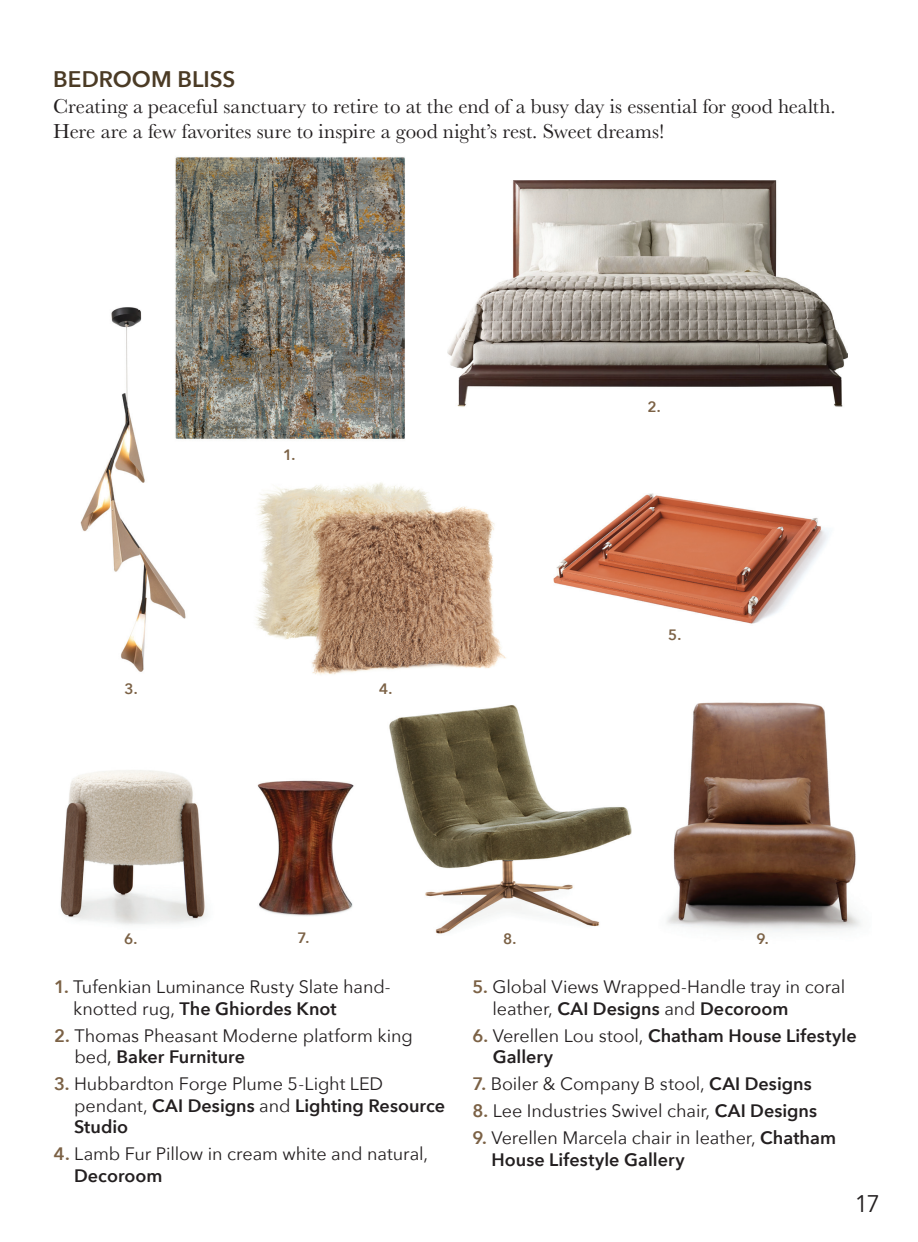
<style>
.page{position:relative;width:918px;height:1242px;background:#fff}
.page>*{position:absolute;margin:0;border:0;box-sizing:border-box;transform-origin:0 0}
.t1{font:24px "Avenir Next";color:#231f20}
.t2{font:600 22.5px "Avenir Next";color:#4b3b25}
.t3{font:21px/25.2px "Baskerville";color:#231f20}
.t4{font:18px/21.6px "Avenir Next";letter-spacing:-.005em;color:#231f20}
.t5{font:600 18px/21.6px "Avenir Next";letter-spacing:.005em;color:#231f20}
.t6{font:600 15px "Avenir Next";color:#7b6145}
.s1{font-weight:600;color:#7b6145}
.s2{font-weight:600}
.s3{color:#7b6145}
.s4{font-weight:400}
</style>
<div class="page">
<img style="left:553px;top:493px;width:276px;height:131px">
<img style="left:666px;top:702px;width:195px;height:230px">
<img style="left:389px;top:705px;width:243px;height:229px">
<img style="left:60px;top:770px;width:148px;height:155px">
<img style="left:80px;top:307px;width:106px;height:365px">
<img style="left:447px;top:181px;width:401px;height:226px">
<img style="left:169px;top:157px;width:236px;height:289px">
<img style="left:256px;top:482px;width:250px;height:193px">
<img style="left:257px;top:780px;width:97px;height:136px">
<p class="t2" style="left:53px;top:60px;width:184px">BEDROOM BLISS</p>
<p class="t3" style="left:53px;top:93px;width:784px">Creating a peaceful sanctuary to retire to at the end of a busy day is essential for good health.<br>Here are a few favorites sure to inspire a good night’s rest. Sweet dreams!</p>
<p class="t6" style="left:283px;top:442px;width:14px">1.</p>
<p class="t6" style="left:124px;top:676px;width:15px">3.</p>
<p class="t6" style="left:379px;top:676px;width:15px">4.</p>
<p class="t6" style="left:647px;top:394px;width:15px">2.</p>
<p class="t6" style="left:668px;top:622px;width:15px">5.</p>
<p class="t6" style="left:298px;top:925px;width:13px">7.</p>
<p class="t6" style="left:124px;top:926px;width:15px">6.</p>
<p class="t6" style="left:503px;top:926px;width:15px">8.</p>
<p class="t6" style="left:756px;top:926px;width:14px">9.</p>
<p class="t4" style="left:73px;top:975px;width:319px;text-indent:-19px"><span class="s1">1.</span> Tufenkian Luminance Rusty Slate hand&shy;knotted rug, <span class="s2">The Ghiordes Knot</span></p>
<p class="t4" style="left:74px;top:1024px;width:340px;text-indent:-20px"><span class="s1">2.</span> Thomas Pheasant Moderne platform king bed, <span class="s2">Baker Furniture</span></p>
<p class="t4" style="left:74px;top:1072px;width:373px;text-indent:-20px"><span class="s1">3.</span> Hubbardton Forge Plume 5-Light LED pendant, <span class="s2">CAI Designs</span> and <span class="s2">Lighting Resource<br>Studio</span></p>
<p class="t4" style="left:74px;top:1143px;width:355px;text-indent:-20px"><span class="s1">4.</span> Lamb Fur Pillow in cream white and natural,<br><span class="s2">Decoroom</span></p>
<p class="t4" style="left:492px;top:975px;width:354px;text-indent:-20px"><span class="s1">5.</span> Global Views Wrapped-Handle tray in coral leather, <span class="s2">CAI Designs</span> and <span class="s2">Decoroom</span></p>
<p class="t5" style="left:493px;top:1024px;width:365px;text-indent:-20px"><span class="s3">6.</span> <span class="s4">Verellen Lou stool,</span> Chatham House Lifestyle<br>Gallery</p>
<p class="t4" style="left:472px;top:1072px;width:341px"><span class="s1">7.</span> Boiler &amp; Company B stool, <span class="s2">CAI Designs</span></p>
<p class="t4" style="left:472px;top:1099px;width:346px"><span class="s1">8.</span> Lee Industries Swivel chair, <span class="s2">CAI Designs</span></p>
<p class="t4" style="left:491px;top:1126px;width:346px;text-indent:-19px"><span class="s1">9.</span> Verellen Marcela chair in leather, <span class="s2">Chatham<br>House Lifestyle Gallery</span></p>
<h1 class="t1" style="left:855px;top:1183px;width:27px">17</h1>
</div>
